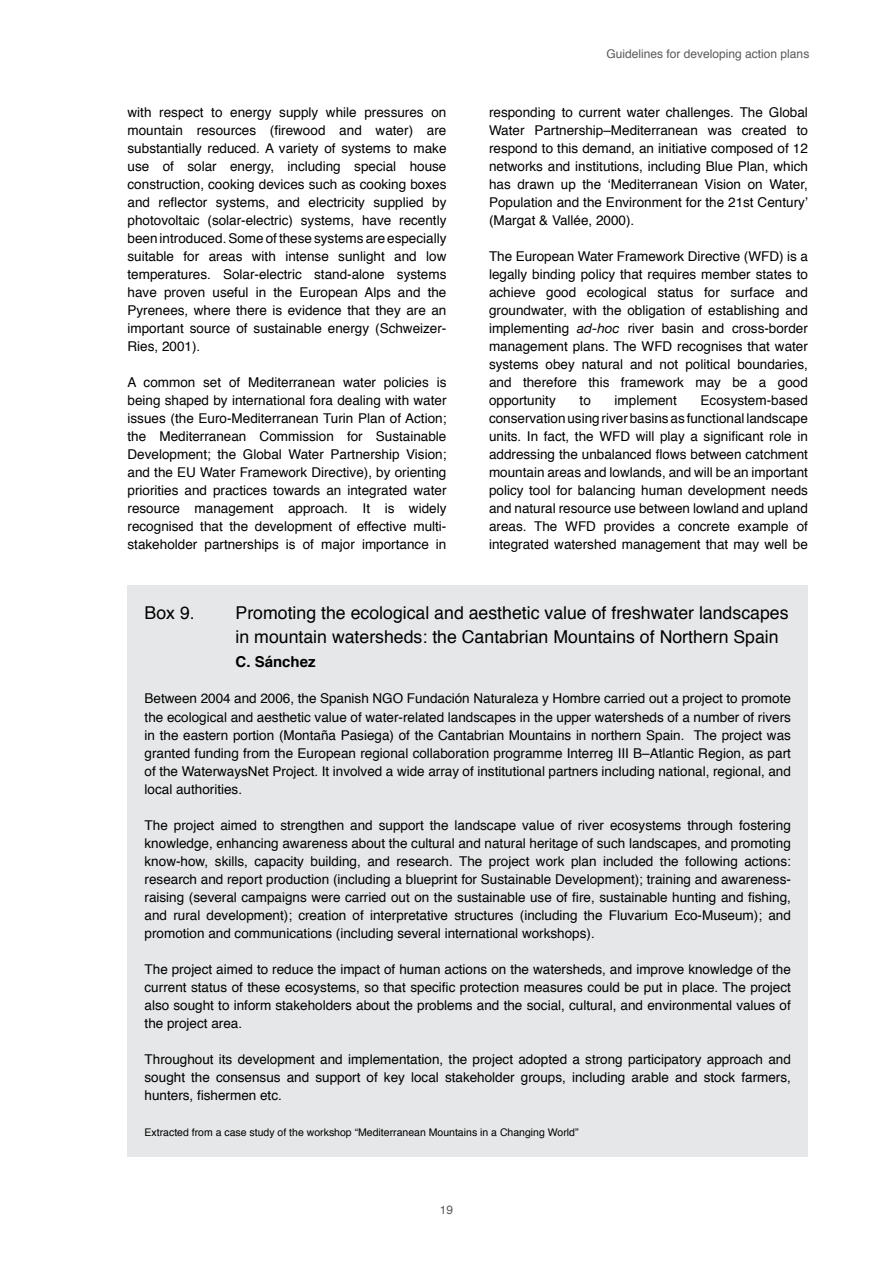
<style>
.page{position:relative;width:893px;height:1263px;background:#fff}
.page>*{position:absolute;margin:0;border:0;box-sizing:border-box;transform-origin:0 0}
.t1{font:17.7px/24px "Helvetica";color:#000}
.t2{font:700 15px "Helvetica";color:#000}
.t3{font:13.5px/18px "Helvetica";color:#000;text-align:justify}
.t4{font:12px "Helvetica";color:#58595b}
.t5{font:10.5px "Helvetica";color:#000}
.s1{font-family:"Helvetica Neue";font-style:italic}
</style>
<div class="page">
<div style="left:128px;top:585px;width:680px;height:572px;background:#e6e7e8"></div>
<p class="t3" style="left:128px;top:103px;width:320px">with respect to energy supply while pressures on mountain resources (firewood and water) are substantially reduced. A variety of systems to make use of solar energy, including special house construction, cooking devices such as cooking boxes and reflector systems, and electricity supplied by photovoltaic (solar-electric) systems, have recently been introduced. Some of these systems are especially suitable for areas with intense sunlight and low temperatures. Solar-electric stand-alone systems have proven useful in the European Alps and the Pyrenees, where there is evidence that they are an important source of sustainable energy (Schweizer-Ries, 2001).</p>
<p class="t3" style="left:128px;top:373px;width:320px">A common set of Mediterranean water policies is being shaped by international fora dealing with water issues (the Euro-Mediterranean Turin Plan of Action; the Mediterranean Commission for Sustainable Development; the Global Water Partnership Vision; and the EU Water Framework Directive), by orienting priorities and practices towards an integrated water resource management approach. It is widely recognised that the development of effective multi&shy;stakeholder partnerships is of major importance in</p>
<p class="t4" style="left:606px;top:43px;width:204px">Guidelines for developing action plans</p>
<p class="t3" style="left:489px;top:103px;width:320px">responding to current water challenges. The Global Water Partnership–Mediterranean was created to respond to this demand, an initiative composed of 12 networks and institutions, including Blue Plan, which has drawn up the ‘Mediterranean Vision on Water, Population and the Environment for the 21st Century’ (Margat &amp; Vallée, 2000).</p>
<p class="t3" style="left:489px;top:247px;width:320px">The European Water Framework Directive (WFD) is a legally binding policy that requires member states to achieve good ecological status for surface and groundwater, with the obligation of establishing and implementing <span class="s1">ad-hoc</span> river basin and cross-border management plans. The WFD recognises that water systems obey natural and not political boundaries, and therefore this framework may be a good opportunity</p>
<p class="t3" style="left:489px;top:391px;width:320px;text-indent:212px">Ecosystem-based conservation using river basins as functional landscape units. In fact, the WFD will play a significant role in addressing the unbalanced flows between catchment mountain areas and lowlands, and will be an important policy tool for balancing human development needs and natural resource use between lowland and upland areas. The WFD provides a concrete example of integrated watershed management that may well be</p>
<p class="t3" style="left:580px;top:391px;width:13px">to</p>
<p class="t3" style="left:615px;top:391px;width:64px">implement</p>
<h1 class="t1" style="left:145px;top:601px;width:52px">Box 9.</h1>
<h1 class="t1" style="left:236px;top:601px;width:554px">Promoting the ecological and aesthetic value of freshwater landscapes in mountain watersheds: the Cantabrian Mountains of Northern Spain</h1>
<p class="t2" style="left:236px;top:649px;width:82px">C. Sánchez</p>
<p class="t3" style="left:145px;top:689px;width:648px">Between 2004 and 2006, the Spanish NGO Fundación Naturaleza y Hombre carried out a project to promote the ecological and aesthetic value of water-related landscapes in the upper watersheds of a number of rivers in the eastern portion (Montaña Pasiega) of the Cantabrian Mountains in northern Spain. The project was granted funding from the European regional collaboration programme Interreg III B–Atlantic Region, as part of the WaterwaysNet Project. It involved a wide array of institutional partners including national, regional, and local authorities.</p>
<p class="t3" style="left:145px;top:815px;width:648px">The project aimed to strengthen and support the landscape value of river ecosystems through fostering knowledge, enhancing awareness about the cultural and natural heritage of such landscapes, and promoting know-how, skills, capacity building, and research. The project work plan included the following actions: research and report production (including a blueprint for Sustainable Development); training and awareness&shy;raising (several campaigns were carried out on the sustainable use of fire, sustainable hunting and fishing, and rural development); creation of interpretative structures (including the Fluvarium Eco-Museum); and promotion and communications (including several international workshops).</p>
<p class="t3" style="left:145px;top:959px;width:648px">The project aimed to reduce the impact of human actions on the watersheds, and improve knowledge of the current status of these ecosystems, so that specific protection measures could be put in place. The project also sought to inform stakeholders about the problems and the social, cultural, and environmental values of the project area.</p>
<p class="t3" style="left:145px;top:1049px;width:648px">Throughout its development and implementation, the project adopted a strong participatory approach and sought the consensus and support of key local stakeholder groups, including arable and stock farmers, hunters, fishermen etc.</p>
<p class="t5" style="left:145px;top:1123px;width:436px">Extracted from a case study of the workshop “Mediterranean Mountains in a Changing World”</p>
<p class="t4" style="left:440px;top:1200px;width:15px">19</p>
</div>
